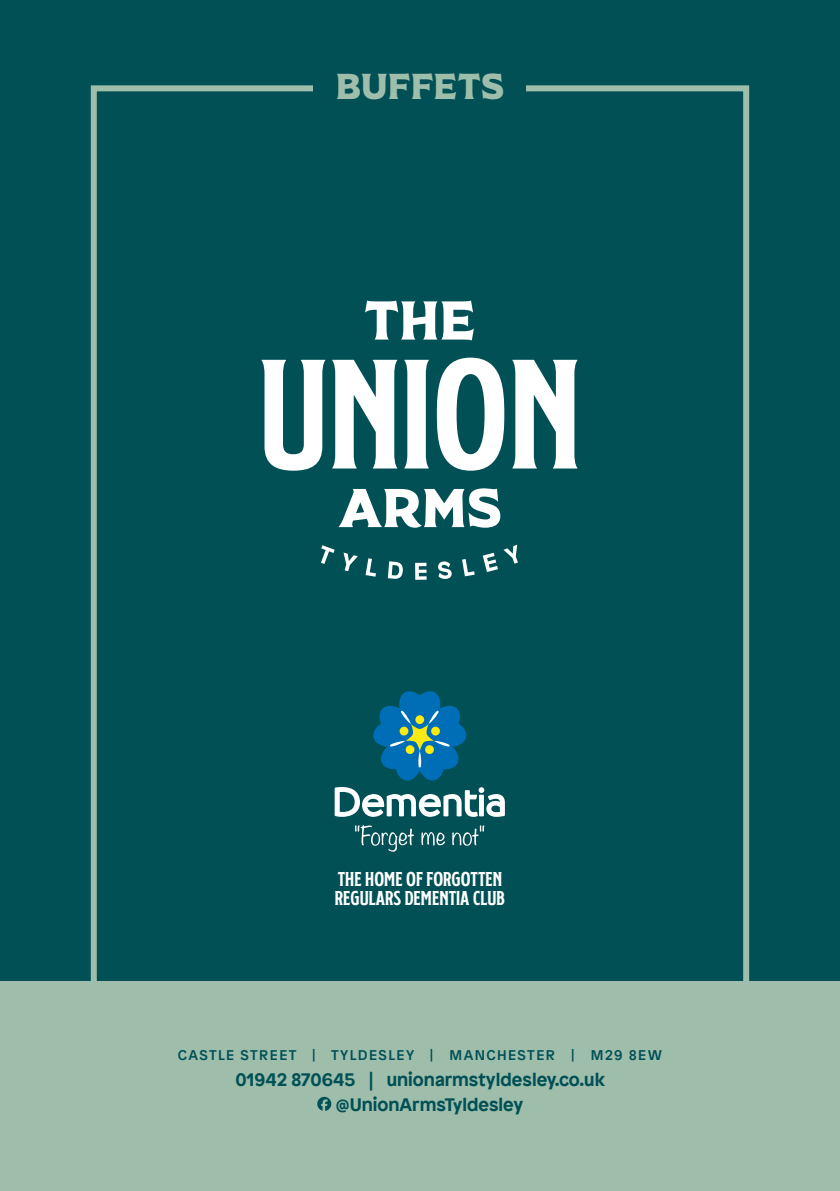
<style>
.page{position:relative;width:840px;height:1191px;background:#fff}
.page>*{position:absolute;margin:0;border:0;box-sizing:border-box;transform-origin:0 0}
.t1{font:36px "Rodfat Two";color:#9ebdaa}
.t2{font:20px/18.8px "Rodfat One";color:#fff}
.t3{font:700 18px "Patron";color:#005056}
.t4{font:500 14px "Patron";letter-spacing:.1em;color:#005056}
</style>
<div class="page">
<div style="left:0;top:0;width:839px;height:1191px;background:#005056"></div>
<div style="left:0;top:981px;width:839px;height:210px;background:#9ebdaa"></div>
<div style="left:91px;top:85px;width:657px;height:1047px;border:6px solid #9ebdaa"></div>
<svg style="left:261px;top:360px;width:64px;height:110px"></svg>
<svg style="left:332px;top:360px;width:65px;height:108px"></svg>
<svg style="left:404px;top:360px;width:24px;height:108px"></svg>
<svg style="left:436px;top:357px;width:68px;height:114px"></svg>
<svg style="left:512px;top:360px;width:65px;height:108px"></svg>
<svg style="left:365px;top:301px;width:108px;height:39px"></svg>
<svg style="left:338px;top:488px;width:162px;height:39px"></svg>
<svg style="left:321px;top:545px;width:13px;height:19px"></svg>
<svg style="left:343px;top:552px;width:14px;height:19px"></svg>
<svg style="left:365px;top:558px;width:11px;height:18px"></svg>
<svg style="left:387px;top:561px;width:16px;height:18px"></svg>
<svg style="left:415px;top:563px;width:11px;height:17px"></svg>
<svg style="left:438px;top:561px;width:13px;height:18px"></svg>
<svg style="left:462px;top:559px;width:12px;height:17px"></svg>
<svg style="left:482px;top:553px;width:15px;height:19px"></svg>
<svg style="left:503px;top:544px;width:14px;height:20px"></svg>
<svg style="left:317px;top:1096px;width:14px;height:14px"></svg>
<div style="left:314px;top:65px;width:211px;height:45px;background:#005056"></div>
<svg style="left:334px;top:691px;width:170px;height:126px"></svg>
<svg style="left:421px;top:832px;width:23px;height:13px"></svg>
<svg style="left:355px;top:825px;width:59px;height:26px"></svg>
<svg style="left:452px;top:825px;width:32px;height:21px"></svg>
<p class="t1" style="left:335px;top:65px;width:170px">BUFFETS</p>
<p class="t2" style="left:335px;top:869px;width:171px">THE HOME OF FORGOTTEN<br>REGULARS DEMENTIA CLUB</p>
<p class="t4" style="left:178px;top:1044px;width:485px">CASTLE STREET | TYLDESLEY | MANCHESTER | M29 8EW</p>
<p class="t3" style="left:235px;top:1064px;width:371px">01942 870645 | unionarmstyldesley.co.uk</p>
<p class="t3" style="left:336px;top:1090px;width:189px">@UnionArmsTyldesley</p>
</div>
